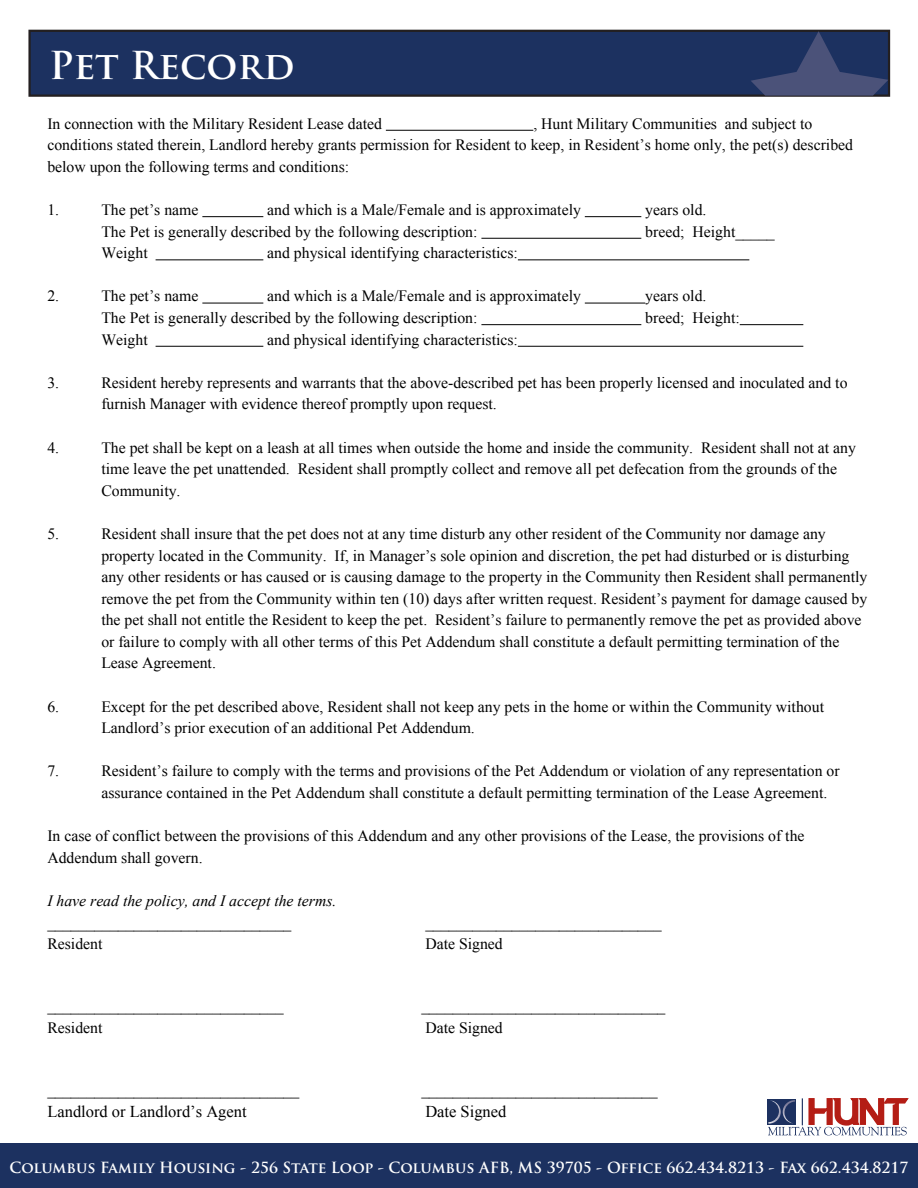
<style>
.page{position:relative;width:918px;height:1188px;background:#fff}
.page>*{position:absolute;margin:0;border:0;box-sizing:border-box;transform-origin:0 0}
.t1{font:700 37.5px "Trajan Pro";color:#fff}
.t2{font:16.5px "Times New Roman";color:#000}
.t3{font:15.75px/21.6px "Times New Roman";color:#000}
.t4{font:italic 15.75px "Times New Roman";color:#000}
.t5{font:700 15px "Trajan Pro";color:#fff}
</style>
<div class="page">
<div style="left:28px;top:30px;width:862px;height:67px;background:#1c3160;border:2px solid #231f20"></div>
<svg style="left:751px;top:31px;width:137px;height:65px"></svg>
<div style="left:767px;top:1099px;width:29px;height:26px;background:#1d3160"></div>
<svg style="left:768px;top:1098px;width:141px;height:37px"></svg>
<div style="left:0;top:1143px;width:918px;height:45px;background:#1c3160"></div>
<hr style="left:386px;top:130px;width:147px;height:1px;background:#000">
<hr style="left:202px;top:216px;width:61px;height:1px;background:#000">
<hr style="left:585px;top:216px;width:56px;height:1px;background:#000">
<hr style="left:481px;top:238px;width:160px;height:1px;background:#000">
<hr style="left:156px;top:259px;width:107px;height:1px;background:#000">
<hr style="left:518px;top:259px;width:231px;height:1px;background:#000">
<hr style="left:202px;top:303px;width:61px;height:1px;background:#000">
<hr style="left:585px;top:303px;width:60px;height:1px;background:#000">
<hr style="left:481px;top:324px;width:160px;height:1px;background:#000">
<hr style="left:740px;top:324px;width:63px;height:1px;background:#000">
<hr style="left:156px;top:346px;width:107px;height:1px;background:#000">
<hr style="left:518px;top:346px;width:285px;height:1px;background:#000">
<h1 class="t1" style="left:49px;top:43px;width:247px">Pet Record</h1>
<p class="t3" style="left:47px;top:112px;width:807px;text-indent:486px">, Hunt Military Communities and subject to conditions stated therein, Landlord hereby grants permission for Resident to keep, in Resident’s home only, the pet(s) described below upon the following terms and conditions:</p>
<p class="t3" style="left:47px;top:199px;width:13px">1.</p>
<p class="t3" style="left:101px;top:199px;width:99px">The pet’s name</p>
<p class="t3" style="left:267px;top:199px;width:315px">and which is a Male/Female and is approximately</p>
<p class="t3" style="left:645px;top:199px;width:63px">years old.</p>
<p class="t3" style="left:101px;top:220px;width:378px">The Pet is generally described by the following description:</p>
<p class="t3" style="left:645px;top:220px;width:131px">breed; Height_____</p>
<p class="t3" style="left:101px;top:242px;width:48px">Weight</p>
<p class="t3" style="left:267px;top:242px;width:252px">and physical identifying characteristics:</p>
<p class="t3" style="left:47px;top:285px;width:13px">2.</p>
<p class="t3" style="left:101px;top:285px;width:99px">The pet’s name</p>
<p class="t3" style="left:267px;top:285px;width:315px">and which is a Male/Female and is approximately</p>
<p class="t3" style="left:645px;top:285px;width:63px">years old.</p>
<p class="t3" style="left:101px;top:307px;width:378px">The Pet is generally described by the following description:</p>
<p class="t3" style="left:645px;top:307px;width:96px">breed; Height:</p>
<p class="t3" style="left:101px;top:328px;width:48px">Weight</p>
<p class="t3" style="left:267px;top:328px;width:252px">and physical identifying characteristics:</p>
<p class="t3" style="left:47px;top:371px;width:13px">3.</p>
<p class="t3" style="left:101px;top:371px;width:748px">Resident hereby represents and warrants that the above-described pet has been properly licensed and inoculated and to furnish Manager with evidence thereof promptly upon request.</p>
<p class="t3" style="left:47px;top:436px;width:13px">4.</p>
<p class="t3" style="left:101px;top:436px;width:756px">The pet shall be kept on a leash at all times when outside the home and inside the community. Resident shall not at any time leave the pet unattended. Resident shall promptly collect and remove all pet defecation from the grounds of the<br>Community.</p>
<p class="t3" style="left:47px;top:523px;width:13px">5.</p>
<p class="t3" style="left:101px;top:523px;width:767px">Resident shall insure that the pet does not at any time disturb any other resident of the Community nor damage any property located in the Community. If, in Manager’s sole opinion and discretion, the pet had disturbed or is disturbing any other residents or has caused or is causing damage to the property in the Community then Resident shall permanently remove the pet from the Community within ten (10) days after written request. Resident’s payment for damage caused by the pet shall not entitle the Resident to keep the pet. Resident’s failure to permanently remove the pet as provided above or failure to comply with all other terms of this Pet Addendum shall constitute a default permitting termination of the Lease Agreement.</p>
<p class="t3" style="left:47px;top:695px;width:13px">6.</p>
<p class="t3" style="left:101px;top:695px;width:724px">Except for the pet described above, Resident shall not keep any pets in the home or within the Community without<br>Landlord’s prior execution of an additional Pet Addendum.</p>
<p class="t3" style="left:47px;top:760px;width:13px">7.</p>
<p class="t3" style="left:101px;top:760px;width:740px">Resident’s failure to comply with the terms and provisions of the Pet Addendum or violation of any representation or assurance contained in the Pet Addendum shall constitute a default permitting termination of the Lease Agreement.</p>
<p class="t3" style="left:47px;top:825px;width:759px">In case of conflict between the provisions of this Addendum and any other provisions of the Lease, the provisions of the<br>Addendum shall govern.</p>
<p class="t4" style="left:47px;top:890px;width:291px">I have read the policy, and I accept the terms.</p>
<p class="t3" style="left:47px;top:911px;width:246px">_______________________________</p>
<p class="t3" style="left:425px;top:911px;width:238px">______________________________</p>
<p class="t3" style="left:47px;top:933px;width:57px">Resident</p>
<p class="t3" style="left:425px;top:933px;width:79px">Date Signed</p>
<p class="t3" style="left:47px;top:112px;width:336px">In connection with the Military Resident Lease dated</p>
<p class="t3" style="left:47px;top:995px;width:238px">______________________________</p>
<p class="t3" style="left:421px;top:995px;width:246px">_______________________________</p>
<p class="t3" style="left:47px;top:1017px;width:57px">Resident</p>
<p class="t3" style="left:425px;top:1017px;width:79px">Date Signed</p>
<p class="t3" style="left:47px;top:1079px;width:253px">________________________________</p>
<p class="t3" style="left:421px;top:1079px;width:238px">______________________________</p>
<p class="t2" style="left:47px;top:1100px;width:201px">Landlord or Landlord’s Agent</p>
<p class="t2" style="left:425px;top:1100px;width:83px">Date Signed</p>
<p class="t5" style="left:10px;top:1158px;width:900px">Columbus Family Housing - 256 State Loop - Columbus AFB, MS 39705 - Office 662.434.8213 - Fax 662.434.8217</p>
</div>
